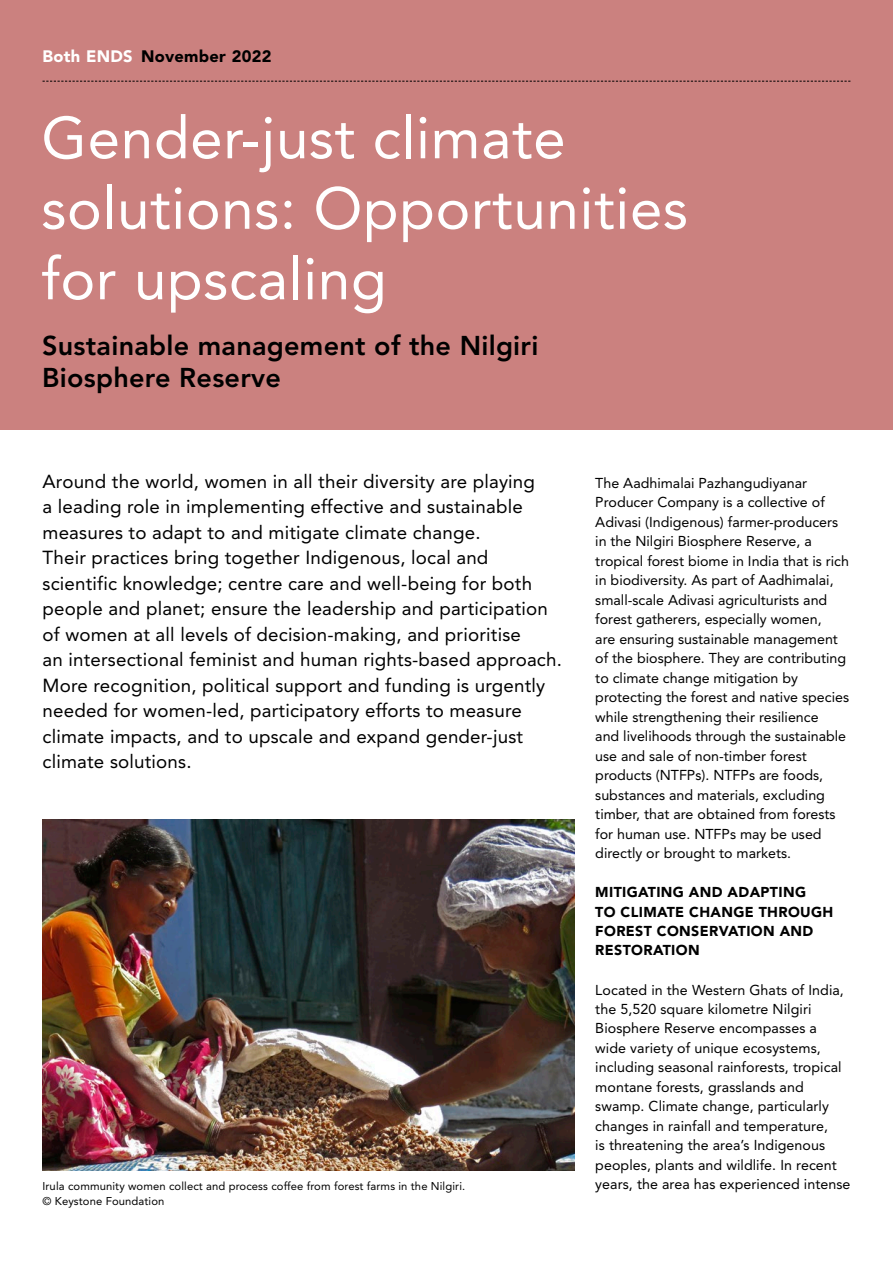
<style>
.page{position:relative;width:893px;height:1263px;background:#fff}
.page>*{position:absolute;margin:0;border:0;box-sizing:border-box;transform-origin:0 0}
.t1{font:58.5px/70.5px "Avenir";letter-spacing:.01em;color:#fff}
.t2{font:800 27px/31.5px "Avenir";letter-spacing:.01em;color:#000}
.t3{font:18.75px/25.5px "Avenir";letter-spacing:.01em;color:#000}
.t4{font:900 16.5px "Avenir";letter-spacing:.015em;color:#000}
.t5{font:14.25px/19.5px "Avenir";color:#000}
.t6{font:900 14.25px/19.5px "Avenir";letter-spacing:.025em;color:#000}
.t7{font:11.25px/15px "Avenir";letter-spacing:.01em;color:#000}
.s1{color:#fff}
</style>
<div class="page">
<img style="left:43px;top:819px;width:531px;height:351px">
<div style="left:0;top:0;width:893px;height:429px;background:#cb817f"></div>
<svg style="left:43px;top:81px;width:807px;height:1px"></svg>
<p class="t4" style="left:43px;top:47px;width:230px"><span class="s1">Both ENDS</span> November 2022</p>
<h1 class="t1" style="left:41px;top:103px;width:648px">Gender-just climate solutions: Opportunities for upscaling</h1>
<h2 class="t2" style="left:42px;top:330px;width:498px">Sustainable management of the Nilgiri<br>Biosphere Reserve</h2>
<p class="t3" style="left:43px;top:468px;width:521px">Around the world, women in all their diversity are playing<br>a leading role in implementing effective and sustainable measures to adapt to and mitigate climate change.<br>Their practices bring together Indigenous, local and scientific knowledge; centre care and well-being for both people and planet; ensure the leadership and participation of women at all levels of decision-making, and prioritise<br>an intersectional feminist and human rights-based approach.<br>More recognition, political support and funding is urgently needed for women-led, participatory efforts to measure climate impacts, and to upscale and expand gender-just climate solutions.</p>
<p class="t5" style="left:595px;top:473px;width:255px">The Aadhimalai Pazhangudiyanar Producer Company is a collective of Adivasi (Indigenous) farmer-producers in the Nilgiri Biosphere Reserve, a tropical forest biome in India that is rich in biodiversity. As part of Aadhimalai, small-scale Adivasi agriculturists and forest gatherers, especially women,<br>are ensuring sustainable management of the biosphere. They are contributing to climate change mitigation by protecting the forest and native species while strengthening their resilience<br>and livelihoods through the sustainable use and sale of non-timber forest products (NTFPs). NTFPs are foods, substances and materials, excluding timber, that are obtained from forests for human use. NTFPs may be used directly or brought to markets.</p>
<p class="t6" style="left:595px;top:882px;width:240px">MITIGATING AND ADAPTING<br>TO CLIMATE CHANGE THROUGH<br>FOREST CONSERVATION AND<br>RESTORATION</p>
<p class="t5" style="left:595px;top:980px;width:257px">Located in the Western Ghats of India, the 5,520 square kilometre Nilgiri Biosphere Reserve encompasses a wide variety of unique ecosystems, including seasonal rainforests, tropical montane forests, grasslands and swamp. Climate change, particularly changes in rainfall and temperature,<br>is threatening the area’s Indigenous peoples, plants and wildlife. In recent years, the area has experienced intense</p>
<p class="t7" style="left:43px;top:1178px;width:424px">Irula community women collect and process coffee from forest farms in the Nilgiri. © Keystone Foundation</p>
</div>
